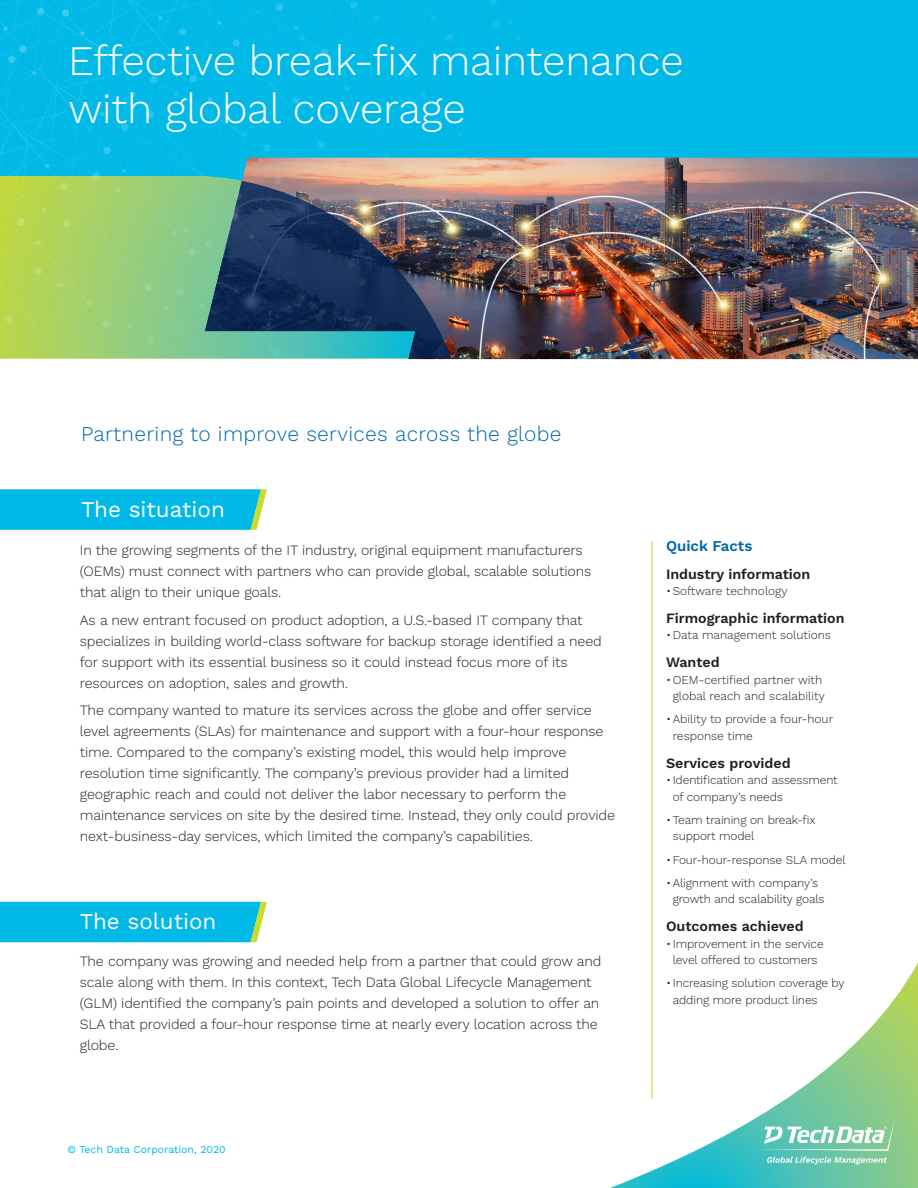
<style>
.page{position:relative;width:918px;height:1188px;background:#fff}
.page>*{position:absolute;margin:0;border:0;box-sizing:border-box;transform-origin:0 0}
.t1{font:300 42px/48px "Work Sans";letter-spacing:-.005em;color:#fff}
.t2{font:22.5px "Work Sans";color:#fff}
.intro{font:300 21px "Work Sans";letter-spacing:.015em;color:#0067aa}
.subhead{font:600 15px "Work Sans";color:#0067aa}
.body_copy{font:300 14.25px/21px "Work Sans";letter-spacing:-.01em;color:#231f20}
.body_copy-2{font:600 14.25px "Work Sans";color:#231f20}
.t3{font:300 12px/16.5px "Work Sans";letter-spacing:-.01em;color:#231f20}
.t4{font:10.5px "Work Sans";color:#00b9e7}
</style>
<div class="page">
<div style="left:0;top:0;width:918px;height:358px;background:#00b9e7"></div>
<img style="left:205px;top:158px;width:713px;height:201px">
<svg style="left:610px;top:963px;width:308px;height:225px"></svg>
<svg style="left:0;top:40px;width:89px;height:318px"></svg>
<img style="left:89px;top:0;width:461px;height:358px">
<svg style="left:759px;top:1121px;width:135px;height:30px"></svg>
<svg style="left:767px;top:1157px;width:120px;height:7px"></svg>
<hr style="left:651px;top:541px;width:1px;height:557px;background:#cadb2a">
<svg style="left:0;top:489px;width:267px;height:41px"></svg>
<div style="left:0;top:902px;width:267px;height:40px;background:#00b9e7"></div>
<p class="t1" style="left:68px;top:35px;width:617px">Effective break-fix maintenance with global coverage</p>
<p class="intro" style="left:81px;top:418px;width:482px">Partnering to improve services across the globe</p>
<p class="t2" style="left:81px;top:492px;width:145px">The situation</p>
<p class="body_copy" style="left:80px;top:539px;width:513px">In the growing segments of the IT industry, original equipment manufacturers (OEMs) must connect with partners who can provide global, scalable solutions that align to their unique goals.</p>
<p class="body_copy" style="left:80px;top:609px;width:523px">As a new entrant focused on product adoption, a U.S.-based IT company that specializes in building world-class software for backup storage identified a need for support with its essential business so it could instead focus more of its resources on adoption, sales and growth.</p>
<p class="body_copy" style="left:80px;top:700px;width:537px">The company wanted to mature its services across the globe and offer service level agreements (SLAs) for maintenance and support with a four-hour response time. Compared to the company’s existing model, this would help improve resolution time significantly. The company’s previous provider had a limited geographic reach and could not deliver the labor necessary to perform the maintenance services on site by the desired time. Instead, they only could provide next-business-day services, which limited the company’s capabilities.</p>
<p class="t2" style="left:80px;top:904px;width:138px">The solution</p>
<p class="body_copy" style="left:80px;top:950px;width:523px">The company was growing and needed help from a partner that could grow and scale along with them. In this context, Tech Data Global Lifecycle Management (GLM) identified the company’s pain points and developed a solution to offer an SLA that provided a four-hour response time at nearly every location across the globe.</p>
<p class="t4" style="left:68px;top:1142px;width:160px">© Tech Data Corporation, 2020</p>
<p class="subhead" style="left:666px;top:535px;width:88px">Quick Facts</p>
<p class="body_copy-2" style="left:666px;top:563px;width:146px">Industry information</p>
<p class="t3" style="left:666px;top:583px;width:123px">•Software technology</p>
<p class="body_copy-2" style="left:666px;top:607px;width:180px">Firmographic information</p>
<p class="t3" style="left:666px;top:627px;width:167px">•Data management solutions</p>
<p class="body_copy-2" style="left:666px;top:652px;width:55px">Wanted</p>
<p class="t3" style="left:666px;top:671px;width:160px;text-align:center">•OEM-certified partner with global reach and scalability</p>
<p class="t3" style="left:673px;top:711px;width:162px;text-indent:-7px">•Ability to provide a four-hour response time</p>
<p class="body_copy-2" style="left:666px;top:752px;width:126px">Services provided</p>
<p class="t3" style="left:673px;top:772px;width:167px;text-indent:-7px">• Identification and assessment of company’s needs</p>
<p class="t3" style="left:673px;top:811px;width:144px;text-indent:-7px">•Team training on break-fix support model</p>
<p class="t3" style="left:666px;top:851px;width:181px">•Four-hour-response SLA model</p>
<p class="t3" style="left:666px;top:874px;width:160px;text-align:center">•Alignment with company’s growth and scalability goals</p>
<p class="body_copy-2" style="left:666px;top:916px;width:139px">Outcomes achieved</p>
<p class="t3" style="left:666px;top:935px;width:159px;text-align:center">• Improvement in the service level offered to customers</p>
<p class="t3" style="left:673px;top:975px;width:173px;text-indent:-7px">• Increasing solution coverage by adding more product lines</p>
</div>
